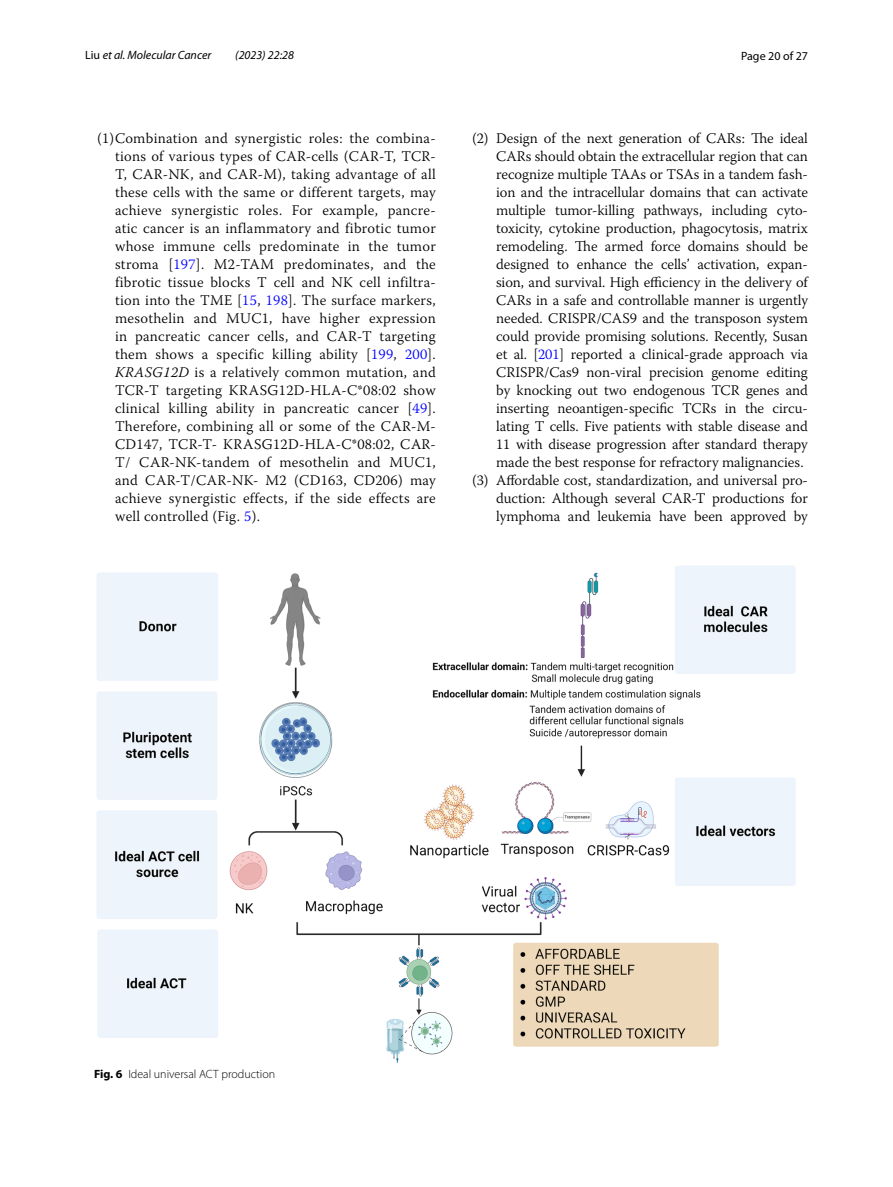
<style>
.page{position:relative;width:893px;height:1187px;background:#fff}
.page>*{position:absolute;margin:0;border:0;box-sizing:border-box;transform-origin:0 0}
.t1{font:300 14.7px/18px "Warnock Pro";letter-spacing:-.005em;color:#000;text-align:justify}
.t2{font:italic 12px "Myriad Pro";color:#000}
.t3{font:300 12px "Myriad Pro";color:#000}
.t4{font:12px "Myriad Pro";color:#000}
.s1{font-style:normal}
.s2{color:#00f}
.s3{font-style:italic}
.s4{font-weight:700}
</style>
<div class="page">
<img style="left:97px;top:566px;width:699px;height:496px">
<p class="t2" style="left:85px;top:48px;width:128px"><span class="s1">Liu</span> et al. Molecular Cancer</p>
<p class="t2" style="left:235px;top:48px;width:60px">(2023) 22:28</p>
<p class="t4" style="left:741px;top:48px;width:68px">Page 20 of 27</p>
<p class="t1" style="left:115px;top:128px;width:322px;text-indent:-18px">(1)Combination and synergistic roles: the combina&shy;tions of various types of CAR-cells (CAR-T, TCR-T, CAR-NK, and CAR-M), taking advantage of all these cells with the same or different targets, may achieve synergistic roles. For example, pancre&shy;atic cancer is an inflammatory and fibrotic tumor whose immune cells predominate in the tumor stroma [<span class="s2">197</span>]. M2-TAM predominates, and the fibrotic tissue blocks T cell and NK cell infiltra&shy;tion into the TME [<span class="s2">15</span>, <span class="s2">198</span>]. The surface markers, mesothelin and MUC1, have higher expression in pancreatic cancer cells, and CAR-T targeting them shows a specific killing ability [<span class="s2">199</span>, <span class="s2">200</span>].<br><span class="s3">KRASG12D</span> is a relatively common mutation, and TCR-T targeting KRASG12D-HLA-C*08:02 show clinical killing ability in pancreatic cancer [<span class="s2">49</span>].<br>Therefore, combining all or some of the CAR-M-CD147, TCR-T- KRASG12D-HLA-C*08:02, CAR-T/ CAR-NK-tandem of mesothelin and MUC1, and CAR-T/CAR-NK- M2 (CD163, CD206) may achieve synergistic effects, if the side effects are well controlled (Fig. <span class="s2">5</span>).</p>
<p class="t1" style="left:472px;top:128px;width:337px;text-align:right">(2) Design of the next generation of CARs: The ideal CARs should obtain the extracellular region that can recognize multiple TAAs or TSAs in a tandem fash-<br>ion and the intracellular domains that can activate multiple tumor-killing pathways, including cyto&shy;toxicity, cytokine production, phagocytosis, matrix remodeling. The armed force domains should be designed to enhance the cells’ activation, expan&shy;sion, and survival. High efficiency in the delivery of CARs in a safe and controllable manner is urgently needed. CRISPR/CAS9 and the transposon system could provide promising solutions. Recently, Susan<br>et al. [<span class="s2">201</span>] reported a clinical-grade approach via CRISPR/Cas9 non-viral precision genome editing<br>by knocking out two endogenous TCR genes and inserting neoantigen-specific TCRs in the circu&shy;lating T cells. Five patients with stable disease and<br>11 with disease progression after standard therapy made the best response for refractory malignancies.<br>(3) Affordable cost, standardization, and universal pro&shy;duction: Although several CAR-T productions for lymphoma and leukemia have been approved by</p>
<p class="t3" style="left:94px;top:1067px;width:183px"><span class="s4">Fig. 6</span> Ideal universal ACT production</p>
</div>
